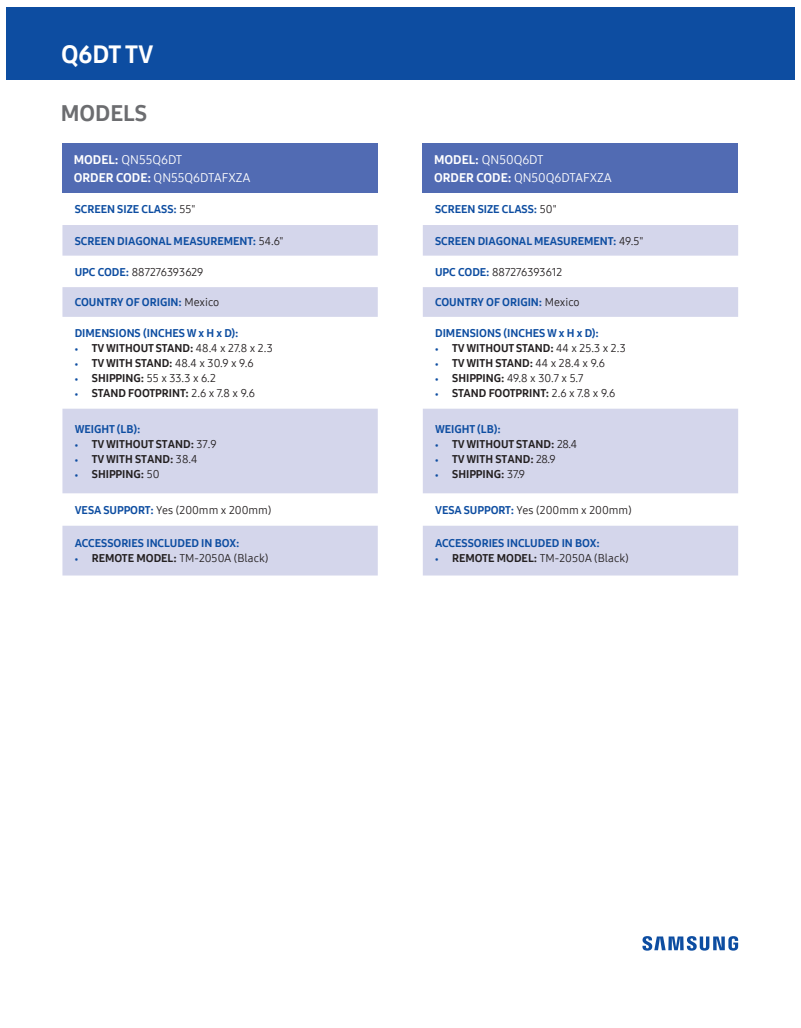
<style>
.page{position:relative;width:801px;height:1028px;background:#fff}
.page>*{position:absolute;margin:0;border:0;box-sizing:border-box;transform-origin:0 0}
.t1{font:25px "Samsung One 800";color:#fff}
.t2{font:22.5px "Samsung One 800";color:#6c6d70}
.t3{font:12.5px/17.5px "Samsung One 400";color:#fff}
.t4{font:11.25px "Samsung One 800";color:#0d4da1}
.t5{font:11.25px "Samsung One 800";color:#231f20}
.t6{font:11.25px "Samsung One 400";color:#231f20}
.s1{font-family:"Samsung One 800"}
.s2{font-family:"Samsung One 400";color:#231f20}
.s3{font-family:"Samsung One 800";color:#0d4da1}
.s4{font-size:7.5px;color:#0d4da1}
.s5{font-family:"Samsung One 400"}
.s6{font-family:"Samsung One 800";font-size:7.5px;color:#0d4da1}
</style>
<div class="page">
<div style="left:6px;top:7px;width:788px;height:73px;background:#0d4da1"></div>
<svg style="left:642px;top:936px;width:95px;height:14px"></svg>
<div style="left:422px;top:143px;width:315px;height:50px;background:#516bb3"></div>
<svg style="left:423px;top:225px;width:314px;height:350px;fill:#d4d6eb"></svg>
<div style="left:62px;top:143px;width:315px;height:50px;background:#516bb3"></div>
<svg style="left:62px;top:225px;width:315px;height:350px;fill:#d4d6eb"></svg>
<h1 class="t1" style="left:61px;top:37px;width:94px">Q6DT TV</h1>
<h2 class="t2" style="left:61px;top:98px;width:88px">MODELS</h2>
<p class="t3" style="left:74px;top:151px;width:178px"><span class="s1">MODEL:</span> QN55Q6DT<br><span class="s1">ORDER CODE:</span> QN55Q6DTAFXZA</p>
<p class="t4" style="left:75px;top:202px;width:122px">SCREEN SIZE CLASS: <span class="s2">55"</span></p>
<p class="t4" style="left:75px;top:233px;width:210px">SCREEN DIAGONAL MEASUREMENT: <span class="s2">54.6"</span></p>
<p class="t6" style="left:75px;top:264px;width:130px"><span class="s3">UPC CODE:</span> 887276393629</p>
<p class="t4" style="left:75px;top:295px;width:146px">COUNTRY OF ORIGIN: <span class="s2">Mexico</span></p>
<p class="t4" style="left:75px;top:326px;width:165px">DIMENSIONS (INCHES W x H x D):</p>
<p class="t5" style="left:75px;top:341px;width:199px"><span class="s4">•</span> TV WITHOUT STAND: <span class="s5">48.4 x 27.8 x 2.3</span></p>
<p class="t6" style="left:75px;top:356px;width:180px"><span class="s6">•</span> <span class="s1">TV WITH STAND:</span> 48.4 x 30.9 x 9.6</p>
<p class="t6" style="left:75px;top:371px;width:143px"><span class="s6">•</span> <span class="s1">SHIPPING:</span> 55 x 33.3 x 6.2</p>
<p class="t5" style="left:75px;top:386px;width:182px"><span class="s4">•</span> STAND FOOTPRINT: <span class="s5">2.6 x 7.8 x 9.6</span></p>
<p class="t4" style="left:75px;top:421px;width:67px">WEIGHT (LB):</p>
<p class="t5" style="left:75px;top:436px;width:143px"><span class="s4">•</span> TV WITHOUT STAND: <span class="s5">37.9</span></p>
<p class="t5" style="left:75px;top:451px;width:124px"><span class="s4">•</span> TV WITH STAND: <span class="s5">38.4</span></p>
<p class="t5" style="left:75px;top:466px;width:86px"><span class="s4">•</span> SHIPPING: <span class="s5">50</span></p>
<p class="t6" style="left:75px;top:502px;width:198px"><span class="s3">VESA SUPPORT:</span> Yes (200mm x 200mm)</p>
<p class="t4" style="left:75px;top:536px;width:166px">ACCESSORIES INCLUDED IN BOX:</p>
<p class="t6" style="left:75px;top:551px;width:195px"><span class="s6">•</span> <span class="s1">REMOTE MODEL:</span> TM-2050A (Black)</p>
<p class="t3" style="left:434px;top:151px;width:179px"><span class="s1">MODEL:</span> QN50Q6DT<br><span class="s1">ORDER CODE:</span> QN50Q6DTAFXZA</p>
<p class="t4" style="left:435px;top:202px;width:123px">SCREEN SIZE CLASS: <span class="s2">50"</span></p>
<p class="t4" style="left:435px;top:233px;width:210px">SCREEN DIAGONAL MEASUREMENT: <span class="s2">49.5"</span></p>
<p class="t6" style="left:435px;top:264px;width:129px"><span class="s3">UPC CODE:</span> 887276393612</p>
<p class="t4" style="left:435px;top:295px;width:146px">COUNTRY OF ORIGIN: <span class="s2">Mexico</span></p>
<p class="t4" style="left:435px;top:326px;width:165px">DIMENSIONS (INCHES W x H x D):</p>
<p class="t5" style="left:435px;top:341px;width:192px"><span class="s4">•</span> TV WITHOUT STAND: <span class="s5">44 x 25.3 x 2.3</span></p>
<p class="t5" style="left:435px;top:356px;width:171px"><span class="s4">•</span> TV WITH STAND: <span class="s5">44 x 28.4 x 9.6</span></p>
<p class="t6" style="left:435px;top:371px;width:150px"><span class="s6">•</span> <span class="s1">SHIPPING:</span> 49.8 x 30.7 x 5.7</p>
<p class="t5" style="left:435px;top:386px;width:182px"><span class="s4">•</span> STAND FOOTPRINT: <span class="s5">2.6 x 7.8 x 9.6</span></p>
<p class="t4" style="left:435px;top:421px;width:67px">WEIGHT (LB):</p>
<p class="t5" style="left:435px;top:436px;width:144px"><span class="s4">•</span> TV WITHOUT STAND: <span class="s5">28.4</span></p>
<p class="t5" style="left:435px;top:451px;width:122px"><span class="s4">•</span> TV WITH STAND: <span class="s5">28.9</span></p>
<p class="t5" style="left:435px;top:466px;width:91px"><span class="s4">•</span> SHIPPING: <span class="s5">37.9</span></p>
<p class="t6" style="left:435px;top:502px;width:198px"><span class="s3">VESA SUPPORT:</span> Yes (200mm x 200mm)</p>
<p class="t4" style="left:435px;top:536px;width:166px">ACCESSORIES INCLUDED IN BOX:</p>
<p class="t6" style="left:435px;top:551px;width:195px"><span class="s6">•</span> <span class="s1">REMOTE MODEL:</span> TM-2050A (Black)</p>
</div>
